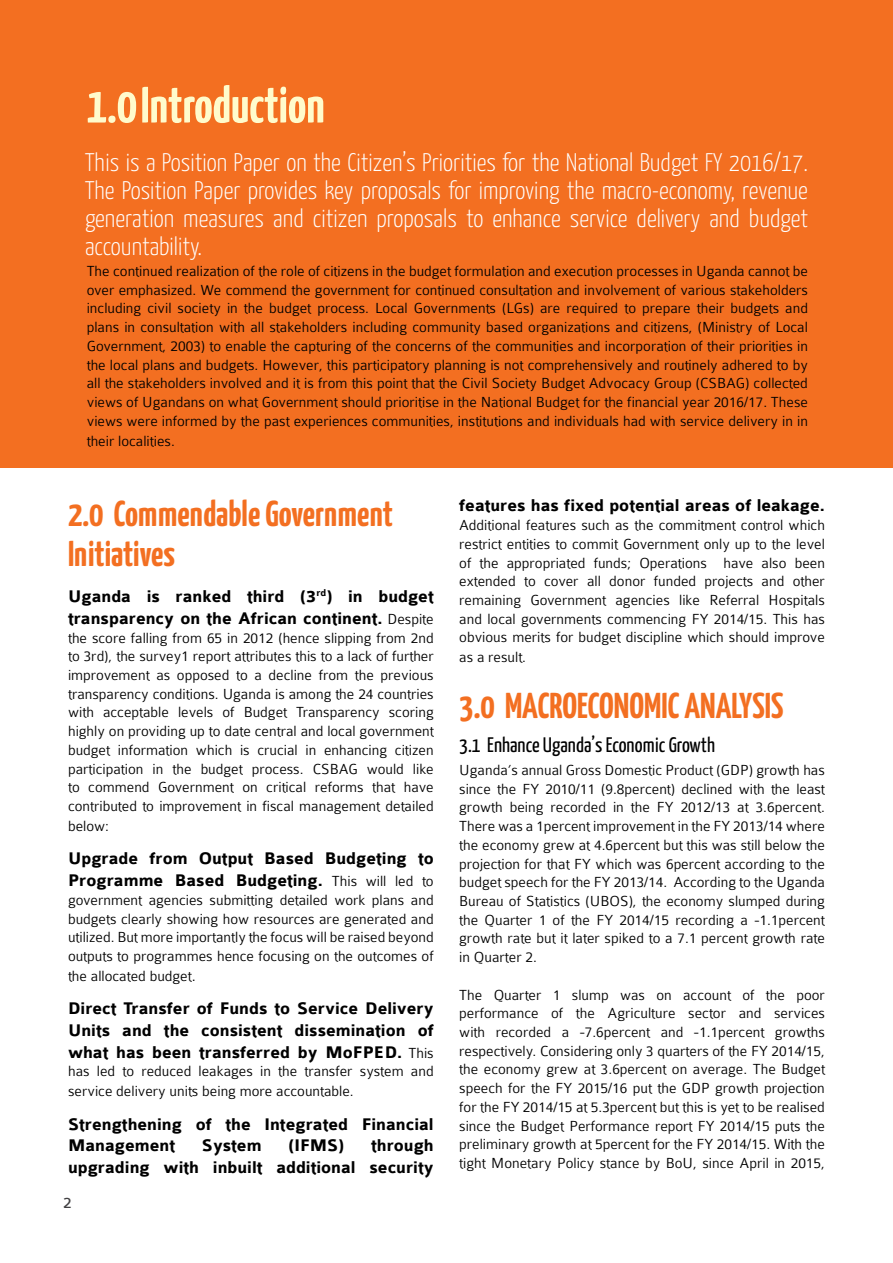
<style>
.page{position:relative;width:893px;height:1263px;background:#fff}
.page>*{position:absolute;margin:0;border:0;box-sizing:border-box;transform-origin:0 0}
.t1{font:700 51px "Yanone Kaffeesatz";color:#fffbcc}
.t2{font:700 36px/39.6px "Yanone Kaffeesatz";color:#f36f21}
.t3{font:300 25.5px/28px "Yanone Kaffeesatz";color:#fff;text-align:justify}
.t4{font:21px "Yanone Kaffeesatz";color:#000}
.t5{font:700 18px/21.6px "Colaborate";color:#000}
.t6{font:16.5px "Colaborate";color:#414042}
.t7{font:300 15.6px/18.9px "Colaborate";color:#000;text-align:justify}
.s1{font-weight:300;font-size:15.6px}
.s2{font-size:16.5px}
</style>
<div class="page">
<div style="left:0;top:0;width:893px;height:468px;background:#f36f21"></div>
<h1 class="t1" style="left:87px;top:73px;width:240px">1.0Introduction</h1>
<p class="t3" style="left:85px;top:148px;width:724px">This is a Position Paper on the Citizen’s Priorities for the National Budget FY 2016/17.<br>The Position Paper provides key proposals for improving the macro-economy, revenue generation measures and citizen proposals to enhance service delivery and budget accountability.</p>
<p class="t7" style="left:87px;top:262px;width:723px">The continued realization of the role of citizens in the budget formulation and execution processes in Uganda cannot be over emphasized. We commend the government for continued consultation and involvement of various stakeholders including civil society in the budget process. Local Governments (LGs) are required to prepare their budgets and plans in consultation with all stakeholders including community based organizations and citizens, (Ministry of Local Government, 2003) to enable the capturing of the concerns of the communities and incorporation of their priorities in the local plans and budgets. However, this participatory planning is not comprehensively and routinely adhered to by all the stakeholders involved and it is from this point that the Civil Society Budget Advocacy Group (CSBAG) collected views of Ugandans on what Government should prioritise in the National Budget for the financial year 2016/17. These views were informed by the past experiences communities, institutions and individuals had with service delivery in in their localities.</p>
<h2 class="t2" style="left:68px;top:494px;width:326px">2.0 Commendable Government<br>Initiatives</h2>
<p class="t5" style="left:68px;top:586px;width:367px">Uganda is ranked third (3<sup>rd</sup>) in budget transparency on the African continent. <span class="s1">Despite</span></p>
<p class="t7" style="left:68px;top:628px;width:367px">the score falling from 65 in 2012 (hence slipping from 2nd to 3rd), the survey1 report attributes this to a lack of further improvement as opposed to a decline from the previous transparency conditions. Uganda is among the 24 countries with acceptable levels of Budget Transparency scoring highly on providing up to date central and local government budget information which is crucial in enhancing citizen participation in the budget process. CSBAG would like to commend Government on critical reforms that have contributed to improvement in fiscal management detailed below:</p>
<p class="t5" style="left:68px;top:848px;width:367px">Upgrade from Output Based Budgeting to<br>Programme Based Budgeting. <span class="s1">This will led to</span></p>
<p class="t7" style="left:68px;top:890px;width:367px">government agencies submitting detailed work plans and budgets clearly showing how resources are generated and utilized. But more importantly the focus will be raised beyond outputs to programmes hence focusing on the outcomes of the allocated budget<span class="s2">.</span></p>
<p class="t5" style="left:68px;top:998px;width:367px;text-align:justify">Direct Transfer of Funds to Service Delivery Units and the consistent dissemination of what has been transferred by MoFPED. <span class="s1">This</span></p>
<p class="t7" style="left:68px;top:1061px;width:367px;line-height:19.8px">has led to reduced leakages in the transfer system and service delivery units being more accountable.</p>
<p class="t5" style="left:68px;top:1114px;width:367px">Strengthening of the Integrated Financial<br>Management</p>
<p class="t5" style="left:202px;top:1135px;width:61px">System</p>
<p class="t5" style="left:288px;top:1135px;width:57px">(IFMS)</p>
<p class="t5" style="left:68px;top:1135px;width:367px;text-align:right">through<br>upgrading with inbuilt additional security</p>
<p class="t6" style="left:63px;top:1194px;width:10px">2</p>
<p class="t5" style="left:459px;top:495px;width:367px">features has fixed potential areas of leakage.</p>
<p class="t7" style="left:459px;top:516px;width:367px">Additional features such as the commitment control which restrict entities to commit Government only up to the level of the appropriated funds; Operations have also been extended to cover all donor funded projects and other remaining Government agencies like Referral Hospitals and local governments commencing FY 2014/15. This has obvious merits for budget discipline which should improve as a result.</p>
<h2 class="t2" style="left:459px;top:686px;width:326px">3.0 MACROECONOMIC ANALYSIS</h2>
<h3 class="t4" style="left:459px;top:732px;width:257px">3.1 Enhance Uganda’s Economic Growth</h3>
<p class="t7" style="left:459px;top:761px;width:367px">Uganda’s annual Gross Domestic Product (GDP) growth has since the FY 2010/11 (9.8percent) declined with the least growth being recorded in the FY 2012/13 at 3.6percent.<br>There was a 1percent improvement in the FY 2013/14 where the economy grew at 4.6percent but this was still below the projection for that FY which was 6percent according to the budget speech for the FY 2013/14. According to the Uganda Bureau of Statistics (UBOS), the economy slumped during the Quarter 1 of the FY 2014/15 recording a -1.1percent growth rate but it later spiked to a 7.1 percent growth rate in Quarter 2.</p>
<p class="t7" style="left:459px;top:985px;width:367px">The Quarter 1 slump was on account of the poor performance of the Agriculture sector and services with recorded a -7.6percent and -1.1percent growths respectively. Considering only 3 quarters of the FY 2014/15, the economy grew at 3.6percent on average. The Budget speech for the FY 2015/16 put the GDP growth projection for the FY 2014/15 at 5.3percent but this is yet to be realised since the Budget Performance report FY 2014/15 puts the preliminary growth at 5percent for the FY 2014/15. With the tight Monetary Policy stance by BoU, since April in 2015,</p>
</div>
